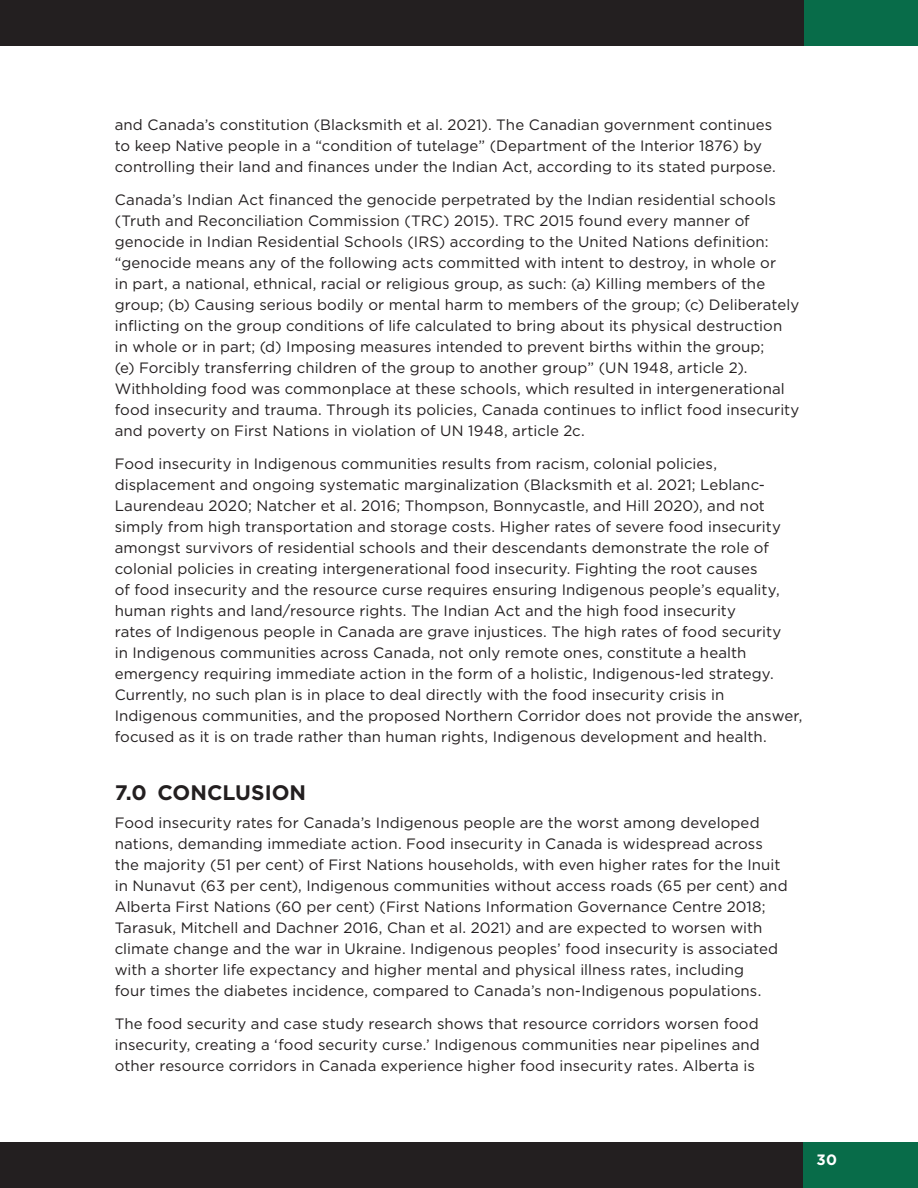
<style>
.page{position:relative;width:918px;height:1188px;background:#fff}
.page>*{position:absolute;margin:0;border:0;box-sizing:border-box;transform-origin:0 0}
.t1{font:700 21px "Gotham";letter-spacing:.005em;color:#231f20}
.t2{font:15px/21px "Gotham";letter-spacing:.005em;color:#231f20}
.t3{font:700 15px "Gotham";color:#fff}
</style>
<div class="page">
<div style="left:802px;top:1143px;width:116px;height:45px;background:#086c49"></div>
<div style="left:803px;top:0;width:115px;height:45px;background:#086c49"></div>
<div style="left:0;top:1143px;width:802px;height:45px;background:#231f20"></div>
<div style="left:0;top:0;width:803px;height:45px;background:#231f20"></div>
<p class="t2" style="left:115px;top:114px;width:663px">and Canada’s constitution (Blacksmith et al. 2021). The Canadian government continues to keep Native people in a “condition of tutelage” (Department of the Interior 1876) by controlling their land and finances under the Indian Act, according to its stated purpose.</p>
<p class="t2" style="left:115px;top:189px;width:686px">Canada’s Indian Act financed the genocide perpetrated by the Indian residential schools (Truth and Reconciliation Commission (TRC) 2015). TRC 2015 found every manner of genocide in Indian Residential Schools (IRS) according to the United Nations definition: “genocide means any of the following acts committed with intent to destroy, in whole or<br>in part, a national, ethnical, racial or religious group, as such: (a) Killing members of the group; (b) Causing serious bodily or mental harm to members of the group; (c) Deliberately inflicting on the group conditions of life calculated to bring about its physical destruction<br>in whole or in part; (d) Imposing measures intended to prevent births within the group;<br>(e) Forcibly transferring children of the group to another group” (UN 1948, article 2).<br>Withholding food was commonplace at these schools, which resulted in intergenerational food insecurity and trauma. Through its policies, Canada continues to inflict food insecurity and poverty on First Nations in violation of UN 1948, article 2c.</p>
<p class="t2" style="left:115px;top:453px;width:689px">Food insecurity in Indigenous communities results from racism, colonial policies, displacement and ongoing systematic marginalization (Blacksmith et al. 2021; Leblanc-Laurendeau 2020; Natcher et al. 2016; Thompson, Bonnycastle, and Hill 2020), and not simply from high transportation and storage costs. Higher rates of severe food insecurity amongst survivors of residential schools and their descendants demonstrate the role of colonial policies in creating intergenerational food insecurity. Fighting the root causes<br>of food insecurity and the resource curse requires ensuring Indigenous people’s equality, human rights and land/resource rights. The Indian Act and the high food insecurity<br>rates of Indigenous people in Canada are grave injustices. The high rates of food security<br>in Indigenous communities across Canada, not only remote ones, constitute a health emergency requiring immediate action in the form of a holistic, Indigenous-led strategy.<br>Currently, no such plan is in place to deal directly with the food insecurity crisis in Indigenous communities, and the proposed Northern Corridor does not provide the answer, focused as it is on trade rather than human rights, Indigenous development and health.</p>
<h1 class="t1" style="left:115px;top:779px;width:193px">7.0 CONCLUSION</h1>
<p class="t2" style="left:115px;top:812px;width:674px">Food insecurity rates for Canada’s Indigenous people are the worst among developed nations, demanding immediate action. Food insecurity in Canada is widespread across the majority (51 per cent) of First Nations households, with even higher rates for the Inuit in Nunavut (63 per cent), Indigenous communities without access roads (65 per cent) and Alberta First Nations (60 per cent) (First Nations Information Governance Centre 2018; Tarasuk, Mitchell and Dachner 2016, Chan et al. 2021) and are expected to worsen with climate change and the war in Ukraine. Indigenous peoples’ food insecurity is associated with a shorter life expectancy and higher mental and physical illness rates, including<br>four times the diabetes incidence, compared to Canada’s non-Indigenous populations.</p>
<p class="t2" style="left:115px;top:1013px;width:647px;text-align:justify">The food security and case study research shows that resource corridors worsen food insecurity, creating a ‘food security curse.’ Indigenous communities near pipelines and other resource corridors in Canada experience higher food insecurity rates. Alberta is</p>
<p class="t3" style="left:817px;top:1150px;width:22px">30</p>
</div>
